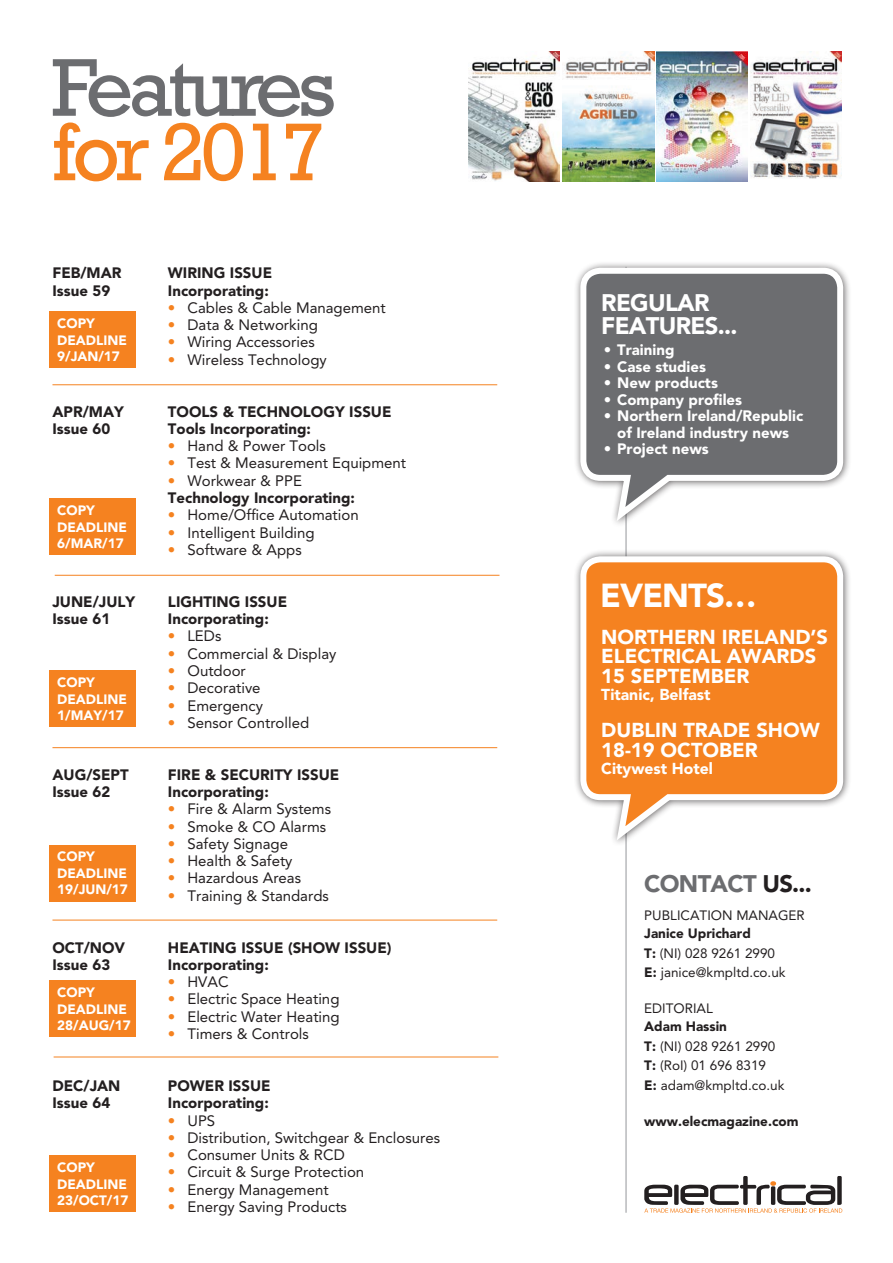
<style>
.page{position:relative;width:893px;height:1263px;background:#fff}
.page>*{position:absolute;margin:0;border:0;box-sizing:border-box;transform-origin:0 0}
.t1{font:83.25px "Rockwell";letter-spacing:-.06em;color:#6c6d70}
.t2{font:83.25px "Rockwell";letter-spacing:-.06em;color:#f58220}
.NIElec{font:900 33px "Avenir";letter-spacing:-.03em;color:#fff}
.NIElec-2{font:900 23.85px/22.5px "Avenir";letter-spacing:-.03em;color:#fff}
.NIElec-3{font:900 23.85px "Avenir";letter-spacing:-.03em;color:#6c6d70}
.PH{font:900 20.1px "Avenir";color:#fff}
.PH-2{font:900 15.75px "Avenir";color:#fff}
.PH-3{font:15px "Avenir";color:#231f20}
.PH-4{font:900 15px "Avenir";color:#231f20}
.t3{font:900 15px "Avenir";color:#fff}
.PH-5{font:900 13.5px "Avenir";color:#fff}
.PH-6{font:13.5px "Avenir";color:#231f20}
.PH-7{font:900 13.5px "Avenir";color:#231f20}
.s1{color:#f58220}
.s2{font-weight:400}
.s3{color:#231f20}
.s4{font-weight:900}
</style>
<div class="page">
<hr style="left:52px;top:920px;width:445px;height:1px;background:#f58220">
<hr style="left:52px;top:747px;width:445px;height:1px;background:#f58220">
<hr style="left:52px;top:384px;width:445px;height:1px;background:#f58220">
<hr style="left:55px;top:575px;width:444px;height:1px;background:#f58220">
<hr style="left:54px;top:1056px;width:444px;height:1px;background:#f58220">
<hr style="left:626px;top:267px;width:1px;height:946px;background:#95979a">
<svg style="left:644px;top:1176px;width:198px;height:37px"></svg>
<div style="left:573px;top:549px;width:279px;height:299px;background:#231f20;opacity:.75"></div>
<svg style="left:577px;top:553px;width:269px;height:294px"></svg>
<div style="left:573px;top:261px;width:279px;height:267px;background:#231f20;opacity:.75"></div>
<svg style="left:577px;top:265px;width:269px;height:263px"></svg>
<img style="left:468px;top:51px;width:92px;height:130px">
<img style="left:562px;top:51px;width:92px;height:130px">
<img style="left:750px;top:51px;width:92px;height:128px">
<img style="left:656px;top:51px;width:92px;height:130px">
<div style="left:50px;top:311px;width:86px;height:57px;background:#f58220"></div>
<div style="left:50px;top:498px;width:86px;height:57px;background:#f58220"></div>
<div style="left:50px;top:671px;width:86px;height:56px;background:#f58220"></div>
<div style="left:50px;top:845px;width:86px;height:56px;background:#f58220"></div>
<div style="left:50px;top:981px;width:86px;height:56px;background:#f58220"></div>
<div style="left:50px;top:1156px;width:86px;height:56px;background:#f58220"></div>
<p class="t1" style="left:51px;top:39px;width:286px">Features</p>
<p class="t2" style="left:51px;top:104px;width:276px">for 2017</p>
<p class="PH-4" style="left:52px;top:264px;width:71px">FEB/MAR</p>
<p class="PH-4" style="left:168px;top:264px;width:106px">WIRING ISSUE</p>
<p class="PH-4" style="left:52px;top:281px;width:59px">Issue 59</p>
<p class="PH-4" style="left:168px;top:281px;width:102px">Incorporating:</p>
<p class="PH-3" style="left:168px;top:299px;width:219px"><span class="s1">•</span> Cables &amp; Cable Management</p>
<p class="PH-3" style="left:168px;top:316px;width:151px"><span class="s1">•</span> Data &amp; Networking</p>
<p class="PH-3" style="left:168px;top:333px;width:148px"><span class="s1">•</span> Wiring Accessories</p>
<p class="PH-3" style="left:168px;top:351px;width:160px"><span class="s1">•</span> Wireless Technology</p>
<p class="PH-4" style="left:52px;top:402px;width:73px">APR/MAY</p>
<p class="PH-4" style="left:168px;top:402px;width:225px">TOOLS &amp; TECHNOLOGY ISSUE</p>
<p class="PH-4" style="left:52px;top:420px;width:59px">Issue 60</p>
<p class="PH-4" style="left:168px;top:420px;width:144px">Tools Incorporating:</p>
<p class="PH-3" style="left:168px;top:437px;width:159px"><span class="s1">•</span> Hand &amp; Power Tools</p>
<p class="PH-3" style="left:168px;top:454px;width:240px"><span class="s1">•</span> Test &amp; Measurement Equipment</p>
<p class="PH-3" style="left:168px;top:472px;width:136px"><span class="s1">•</span> Workwear &amp; PPE</p>
<p class="PH-4" style="left:168px;top:489px;width:188px">Technology Incorporating:</p>
<p class="PH-3" style="left:168px;top:506px;width:192px"><span class="s1">•</span> Home/Office Automation</p>
<p class="PH-3" style="left:168px;top:524px;width:148px"><span class="s1">•</span> Intelligent Building</p>
<p class="PH-3" style="left:168px;top:541px;width:135px"><span class="s1">•</span> Software &amp; Apps</p>
<p class="PH-4" style="left:52px;top:592px;width:84px">JUNE/JULY</p>
<p class="PH-4" style="left:168px;top:592px;width:121px">LIGHTING ISSUE</p>
<p class="PH-4" style="left:52px;top:610px;width:59px">Issue 61</p>
<p class="PH-4" style="left:168px;top:610px;width:102px">Incorporating:</p>
<p class="PH-3" style="left:168px;top:627px;width:55px"><span class="s1">•</span> LEDs</p>
<p class="PH-3" style="left:168px;top:645px;width:170px"><span class="s1">•</span> Commercial &amp; Display</p>
<p class="PH-3" style="left:168px;top:662px;width:79px"><span class="s1">•</span> Outdoor</p>
<p class="PH-3" style="left:168px;top:679px;width:94px"><span class="s1">•</span> Decorative</p>
<p class="PH-3" style="left:168px;top:697px;width:97px"><span class="s1">•</span> Emergency</p>
<p class="PH-3" style="left:168px;top:714px;width:143px"><span class="s1">•</span> Sensor Controlled</p>
<p class="PH-5" style="left:57px;top:315px;width:39px">COPY</p>
<p class="PH-5" style="left:57px;top:332px;width:71px">DEADLINE</p>
<p class="PH-5" style="left:57px;top:348px;width:64px">9/JAN/17</p>
<p class="PH-5" style="left:57px;top:502px;width:39px">COPY</p>
<p class="PH-5" style="left:57px;top:519px;width:71px">DEADLINE</p>
<p class="PH-5" style="left:57px;top:535px;width:68px">6/MAR/17</p>
<p class="PH-5" style="left:57px;top:674px;width:39px">COPY</p>
<p class="PH-5" style="left:57px;top:691px;width:71px">DEADLINE</p>
<p class="PH-5" style="left:57px;top:707px;width:68px">1/MAY/17</p>
<p class="PH-4" style="left:52px;top:765px;width:78px">AUG/SEPT</p>
<p class="PH-4" style="left:168px;top:765px;width:173px">FIRE &amp; SECURITY ISSUE</p>
<p class="PH-4" style="left:52px;top:783px;width:59px">Issue 62</p>
<p class="PH-4" style="left:168px;top:783px;width:102px">Incorporating:</p>
<p class="PH-3" style="left:168px;top:800px;width:165px"><span class="s1">•</span> Fire &amp; Alarm Systems</p>
<p class="PH-3" style="left:168px;top:818px;width:160px"><span class="s1">•</span> Smoke &amp; CO Alarms</p>
<p class="PH-3" style="left:168px;top:835px;width:122px"><span class="s1">•</span> Safety Signage</p>
<p class="PH-3" style="left:168px;top:852px;width:126px"><span class="s1">•</span> Health &amp; Safety</p>
<p class="PH-3" style="left:168px;top:869px;width:135px"><span class="s1">•</span> Hazardous Areas</p>
<p class="PH-3" style="left:168px;top:887px;width:162px"><span class="s1">•</span> Training &amp; Standards</p>
<p class="PH-4" style="left:52px;top:938px;width:74px">OCT/NOV</p>
<p class="PH-4" style="left:168px;top:938px;width:225px">HEATING ISSUE (SHOW ISSUE)</p>
<p class="PH-4" style="left:52px;top:955px;width:59px">Issue 63</p>
<p class="PH-4" style="left:168px;top:955px;width:102px">Incorporating:</p>
<p class="PH-3" style="left:168px;top:973px;width:62px"><span class="s1">•</span> HVAC</p>
<p class="PH-3" style="left:168px;top:990px;width:173px"><span class="s1">•</span> Electric Space Heating</p>
<p class="PH-3" style="left:168px;top:1008px;width:173px"><span class="s1">•</span> Electric Water Heating</p>
<p class="PH-3" style="left:168px;top:1025px;width:142px"><span class="s1">•</span> Timers &amp; Controls</p>
<p class="PH-5" style="left:57px;top:849px;width:39px">COPY</p>
<p class="PH-5" style="left:57px;top:865px;width:71px">DEADLINE</p>
<p class="PH-5" style="left:57px;top:882px;width:72px">19/JUN/17</p>
<p class="PH-5" style="left:57px;top:984px;width:39px">COPY</p>
<p class="PH-5" style="left:57px;top:1001px;width:71px">DEADLINE</p>
<p class="PH-5" style="left:57px;top:1017px;width:75px">28/AUG/17</p>
<p class="PH-4" style="left:52px;top:1076px;width:70px">DEC/JAN</p>
<p class="PH-4" style="left:168px;top:1076px;width:104px">POWER ISSUE</p>
<p class="PH-4" style="left:52px;top:1094px;width:59px">Issue 64</p>
<p class="PH-4" style="left:168px;top:1094px;width:102px">Incorporating:</p>
<p class="PH-3" style="left:168px;top:1111px;width:49px"><span class="s1">•</span> UPS</p>
<p class="PH-3" style="left:168px;top:1129px;width:274px"><span class="s1">•</span> Distribution, Switchgear &amp; Enclosures</p>
<p class="PH-3" style="left:168px;top:1146px;width:178px"><span class="s1">•</span> Consumer Units &amp; RCD</p>
<p class="PH-3" style="left:168px;top:1163px;width:198px"><span class="s1">•</span> Circuit &amp; Surge Protection</p>
<p class="PH-3" style="left:168px;top:1181px;width:162px"><span class="s1">•</span> Energy Management</p>
<p class="PH-3" style="left:168px;top:1198px;width:181px"><span class="s1">•</span> Energy Saving Products</p>
<p class="PH-5" style="left:57px;top:1159px;width:39px">COPY</p>
<p class="PH-5" style="left:57px;top:1176px;width:71px">DEADLINE</p>
<p class="PH-5" style="left:57px;top:1192px;width:73px">23/OCT/17</p>
<p class="NIElec-2" style="left:601px;top:291px;width:138px">REGULAR<br>FEATURES...</p>
<p class="t3" style="left:604px;top:341px;width:72px"><span class="s2">•</span> Training</p>
<p class="t3" style="left:604px;top:358px;width:104px"><span class="s2">•</span> Case studies</p>
<p class="t3" style="left:604px;top:374px;width:116px"><span class="s2">•</span> New products</p>
<p class="t3" style="left:604px;top:391px;width:140px"><span class="s2">•</span> Company profiles</p>
<p class="t3" style="left:604px;top:407px;width:201px"><span class="s2">•</span> Northern Ireland/Republic</p>
<p class="t3" style="left:617px;top:424px;width:173px">of Ireland industry news</p>
<p class="t3" style="left:604px;top:440px;width:107px"><span class="s2">•</span> Project news</p>
<p class="NIElec" style="left:600px;top:576px;width:158px">EVENTS…</p>
<p class="PH" style="left:601px;top:624px;width:228px">NORTHERN IRELAND’S</p>
<p class="PH" style="left:601px;top:644px;width:216px">ELECTRICAL AWARDS</p>
<p class="PH" style="left:601px;top:663px;width:150px">15 SEPTEMBER</p>
<p class="PH-2" style="left:601px;top:685px;width:111px">Titanic, Belfast</p>
<p class="PH" style="left:601px;top:718px;width:220px">DUBLIN TRADE SHOW</p>
<p class="PH" style="left:601px;top:738px;width:158px">18-19 OCTOBER</p>
<p class="PH-2" style="left:601px;top:759px;width:113px">Citywest Hotel</p>
<p class="NIElec-3" style="left:644px;top:869px;width:169px">CONTACT <span class="s3">US...</span></p>
<p class="PH-6" style="left:644px;top:908px;width:162px">PUBLICATION MANAGER</p>
<p class="PH-7" style="left:644px;top:925px;width:108px">Janice Uprichard</p>
<p class="PH-6" style="left:644px;top:945px;width:132px"><span class="s4">T:</span> (NI) 028 9261 2990</p>
<p class="PH-6" style="left:644px;top:965px;width:143px"><span class="s4">E:</span> janice@kmpltd.co.uk</p>
<p class="PH-6" style="left:644px;top:1001px;width:70px">EDITORIAL</p>
<p class="PH-7" style="left:644px;top:1018px;width:84px">Adam Hassin</p>
<p class="PH-6" style="left:644px;top:1038px;width:133px"><span class="s4">T:</span> (NI) 028 9261 2990</p>
<p class="PH-6" style="left:644px;top:1058px;width:123px"><span class="s4">T:</span> (RoI) 01 696 8319</p>
<p class="PH-6" style="left:644px;top:1077px;width:142px"><span class="s4">E:</span> adam@kmpltd.co.uk</p>
<p class="PH-7" style="left:644px;top:1113px;width:156px">www.elecmagazine.com</p>
</div>
